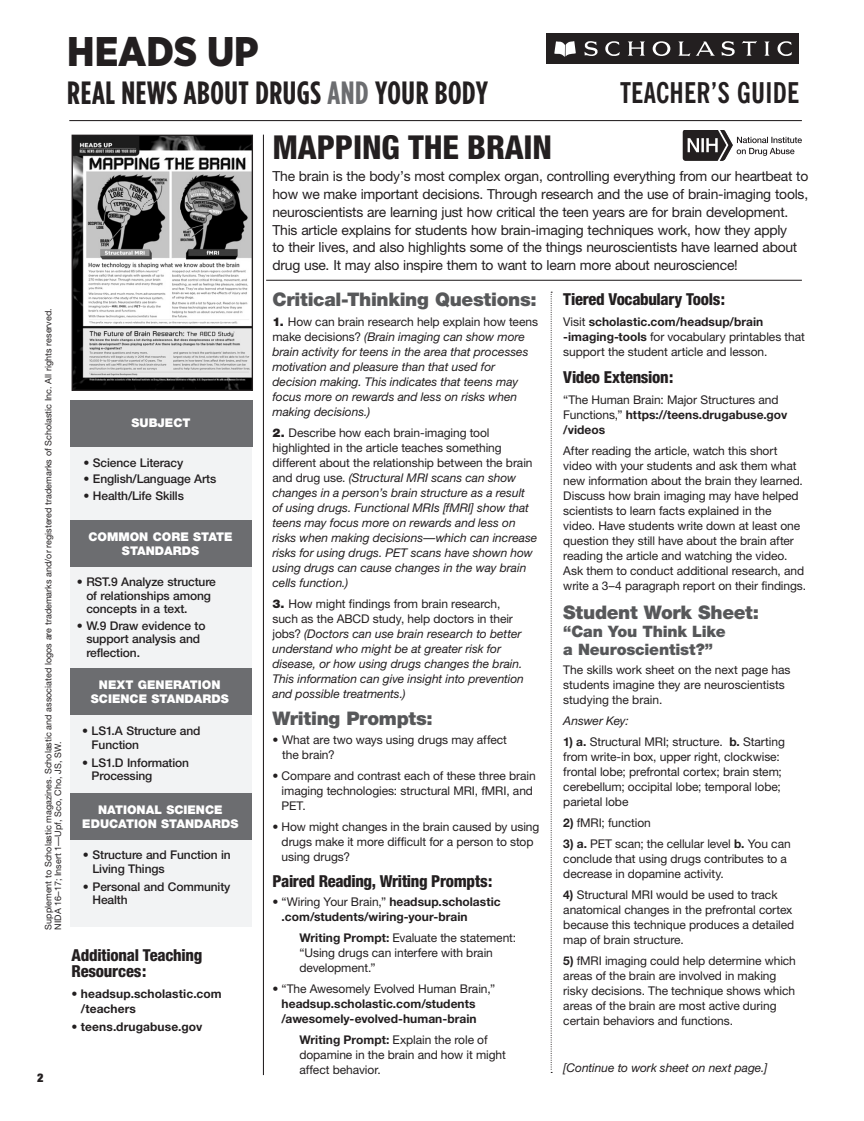
<style>
.page{position:relative;width:864px;height:1121px;background:#fff}
.page>*{position:absolute;margin:0;border:0;box-sizing:border-box;transform-origin:0 0}
.t1{font:900 41.4px "Gotham Narrow";color:#231f20}
.t2{font:800 condensed 33px "Helvetica Neue";letter-spacing:-.005em;color:#231f20}
.t3{font:700 32.25px "Gotham Condensed";letter-spacing:.02em;color:#231f20}
.t4{font:700 condensed 28.5px "News Gothic BT";letter-spacing:.01em;color:#231f20}
.t5{font:900 18.75px "Helvetica Neue";letter-spacing:-.015em;color:#57585a}
.t6{font:800 condensed 16.5px/16.5px "Helvetica Neue";letter-spacing:-.015em;color:#231f20}
.t7{font:900 15.75px/18px "Helvetica Neue";letter-spacing:-.015em;color:#57585a}
.t8{font:13.8px/17.7px "Helvetica Neue";letter-spacing:-.015em;color:#231f20}
.t9{font:12px/15px "Helvetica Neue";letter-spacing:-.005em;color:#231f20}
.t10{font:italic 12px/15px "Helvetica Neue";letter-spacing:-.005em;color:#231f20}
.t11{font:500 12px/13.5px "Helvetica Neue";letter-spacing:-.01em;color:#231f20}
.t12{font:700 12px/15px "Helvetica Neue";letter-spacing:.005em;color:#231f20}
.t13{font:900 12px/13.5px "Helvetica Neue";color:#fff;text-align:center}
.t14{font:900 expanded 12px "Helvetica Neue";color:#231f20}
.t15{font:9px/9.8px "Helvetica Neue";color:#231f20}
.s1{color:#6c6d70}
.s2{font-weight:400}
.s3{font-weight:900;font-style:normal}
.s4{font-style:normal}
.s5{font-weight:800;font-style:italic}
.s6{font-weight:700}
</style>
<div class="page">
<div style="left:546px;top:33px;width:253px;height:31px;background:#231f20"></div>
<svg style="left:554px;top:41px;width:22px;height:16px"></svg>
<svg style="left:585px;top:41px;width:13px;height:15px"></svg>
<svg style="left:605px;top:41px;width:15px;height:15px"></svg>
<svg style="left:628px;top:42px;width:17px;height:14px"></svg>
<svg style="left:678px;top:42px;width:12px;height:14px"></svg>
<svg style="left:722px;top:41px;width:13px;height:15px"></svg>
<svg style="left:742px;top:41px;width:15px;height:15px"></svg>
<svg style="left:764px;top:42px;width:6px;height:14px"></svg>
<svg style="left:777px;top:41px;width:15px;height:15px"></svg>
<svg style="left:653px;top:41px;width:17px;height:15px"></svg>
<svg style="left:696px;top:42px;width:19px;height:14px"></svg>
<svg style="left:71px;top:134px;width:182px;height:257px"></svg>
<hr style="left:263px;top:135px;width:1px;height:940px;background:#231f20">
<div style="left:70px;top:400px;width:182px;height:527px;background:#f2f3f4"></div>
<div style="left:70px;top:400px;width:183px;height:46px;background:#6c6d70"></div>
<div style="left:70px;top:520px;width:181px;height:46px;background:#6c6d70"></div>
<div style="left:70px;top:668px;width:181px;height:47px;background:#6c6d70"></div>
<div style="left:70px;top:793px;width:181px;height:46px;background:#6c6d70"></div>
<svg style="left:683px;top:130px;width:119px;height:31px"></svg>
<hr style="left:69px;top:120px;width:733px;height:1px;background:#231f20">
<svg style="left:551px;top:292px;width:1px;height:781px"></svg>
<hr style="left:266px;top:280px;width:536px;height:1px;background:#231f20">
<h1 class="t1" style="left:67px;top:26px;width:193px">HEADS UP</h1>
<h3 class="t3" style="left:67px;top:74px;width:422px">REAL NEWS ABOUT DRUGS <span class="s1">AND</span> YOUR BODY</h3>
<h3 class="t4" style="left:620px;top:76px;width:181px">TEACHER’S GUIDE</h3>
<h2 class="t2" style="left:272px;top:126px;width:281px">MAPPING THE BRAIN</h2>
<p class="t15" style="left:43px;top:929px;width:622px;rotate:-90deg">Supplement to Scholastic magazines. Scholastic and associated logos are trademarks and/or registered trademarks of Scholastic Inc. All rights reserved.<br>NIDA 16–17; Insert 1—Upf, Sco, Cho, JS, SW.</p>
<p class="t13" style="left:132px;top:416px;width:60px">SUBJECT</p>
<p class="t11" style="left:83px;top:456px;width:101px">• Science Literacy</p>
<p class="t11" style="left:83px;top:472px;width:134px">• English/Language Arts</p>
<p class="t11" style="left:83px;top:489px;width:102px">• Health/Life Skills</p>
<p class="t13" style="left:88px;top:530px;width:146px">COMMON CORE STATE<br>STANDARDS</p>
<p class="t11" style="left:86px;top:575px;width:131px;text-indent:-9px">• RST.9 Analyze structure of relationships among concepts in a text.</p>
<p class="t11" style="left:86px;top:618px;width:121px;text-indent:-9px">• W.9 Draw evidence to support analysis and reflection.</p>
<p class="t13" style="left:91px;top:678px;width:139px">NEXT GENERATION<br>SCIENCE STANDARDS</p>
<p class="t11" style="left:92px;top:724px;width:111px;text-indent:-10px">• LS1.A Structure and<br>Function</p>
<p class="t11" style="left:92px;top:755px;width:99px;text-indent:-10px">• LS1.D Information<br>Processing</p>
<p class="t13" style="left:82px;top:803px;width:158px">NATIONAL SCIENCE<br>EDUCATION STANDARDS</p>
<p class="t11" style="left:92px;top:848px;width:140px;text-indent:-10px">• Structure and Function in<br>Living Things</p>
<p class="t11" style="left:92px;top:879px;width:139px;text-indent:-10px">• Personal and Community<br>Health</p>
<h3 class="t6" style="left:72px;top:946px;width:132px">Additional Teaching<br>Resources:</h3>
<p class="t12" style="left:81px;top:986px;width:142px;text-indent:-9px"><span class="s2">•</span> headsup.scholastic.com /teachers</p>
<p class="t12" style="left:72px;top:1019px;width:132px"><span class="s2">•</span> teens.drugabuse.gov</p>
<p class="t14" style="left:37px;top:1069px;width:8px">2</p>
<p class="t8" style="left:272px;top:167px;width:537px">The brain is the body’s most complex organ, controlling everything from our heartbeat to how we make important decisions. Through research and the use of brain-imaging tools, neuroscientists are learning just how critical the teen years are for brain development.<br>This article explains for students how brain-imaging techniques work, how they apply<br>to their lives, and also highlights some of the things neuroscientists have learned about drug use. It may also inspire them to want to learn more about neuroscience!</p>
<h3 class="t5" style="left:272px;top:288px;width:266px">Critical-Thinking Questions:</h3>
<p class="t10" style="left:272px;top:313px;width:267px"><span class="s3">1.</span> <span class="s4">How can brain research help explain how teens make decisions?</span> (Brain imaging can show more brain activity for teens in the area that processes motivation and pleasure than that used for decision making. This indicates that teens may focus more on rewards and less on risks when making decisions.)</p>
<p class="t10" style="left:272px;top:424px;width:266px"><span class="s3">2.</span> <span class="s4">Describe how each brain-imaging tool highlighted in the article teaches something different about the relationship between the brain and drug use.</span> (Structural MRI scans can show changes in a person’s brain structure as a result of using drugs. Functional MRIs [fMRI] show that teens may focus more on rewards and less on risks when making decisions—which can increase risks for using drugs. PET scans have shown how using drugs can cause changes in the way brain cells function.)</p>
<p class="t10" style="left:272px;top:595px;width:253px"><span class="s3">3.</span> <span class="s4">How might findings from brain research, such as the ABCD study, help doctors in their jobs?</span> (Doctors can use brain research to better understand who might be at greater risk for disease, or how using drugs changes the brain.<br>This information can give insight into prevention and possible treatments.)</p>
<h3 class="t5" style="left:272px;top:707px;width:162px">Writing Prompts:</h3>
<p class="t9" style="left:282px;top:732px;width:226px;text-indent:-10px"><span class="s5">•</span> What are two ways using drugs may affect the brain?</p>
<p class="t9" style="left:282px;top:768px;width:256px;text-indent:-9px">• Compare and contrast each of these three brain imaging technologies: structural MRI, fMRI, and<br>PET.</p>
<p class="t9" style="left:282px;top:819px;width:259px;text-indent:-9px">• How might changes in the brain caused by using drugs make it more difficult for a person to stop using drugs?</p>
<h3 class="t6" style="left:272px;top:872px;width:222px">Paired Reading, Writing Prompts:</h3>
<p class="t12" style="left:282px;top:894px;width:221px;text-indent:-9px"><span class="s2">• “Wiring Your Brain,”</span> headsup.scholastic .com/students/wiring-your-brain</p>
<p class="t9" style="left:299px;top:930px;width:218px"><span class="s6">Writing Prompt:</span> Evaluate the statement: “Using drugs can interfere with brain development.”</p>
<p class="t9" style="left:272px;top:981px;width:224px">• “The Awesomely Evolved Human Brain,”</p>
<p class="t12" style="left:282px;top:996px;width:197px">headsup.scholastic.com/students /awesomely-evolved-human-brain</p>
<p class="t9" style="left:299px;top:1032px;width:208px"><span class="s6">Writing Prompt:</span> Explain the role of dopamine in the brain and how it might affect behavior.</p>
<h3 class="t6" style="left:563px;top:291px;width:163px">Tiered Vocabulary Tools:</h3>
<p class="t9" style="left:563px;top:314px;width:243px">Visit <span class="s6">scholastic.com/headsup/brain -imaging-tools</span> for vocabulary printables that support the student article and lesson.</p>
<h3 class="t6" style="left:563px;top:369px;width:112px">Video Extension:</h3>
<p class="t9" style="left:563px;top:392px;width:225px">“The Human Brain: Major Structures and<br>Functions,” <span class="s6">https://teens.drugabuse.gov /videos</span></p>
<p class="t9" style="left:563px;top:443px;width:244px">After reading the article, watch this short video with your students and ask them what new information about the brain they learned.<br>Discuss how brain imaging may have helped scientists to learn facts explained in the video. Have students write down at least one question they still have about the brain after reading the article and watching the video.<br>Ask them to conduct additional research, and write a 3–4 paragraph report on their findings.</p>
<h3 class="t5" style="left:563px;top:601px;width:197px">Student Work Sheet:</h3>
<h3 class="t7" style="left:563px;top:622px;width:164px">“Can You Think Like a Neuroscientist?”</h3>
<p class="t9" style="left:563px;top:662px;width:229px">The skills work sheet on the next page has students imagine they are neuroscientists studying the brain.</p>
<p class="t10" style="left:563px;top:713px;width:67px">Answer Key:</p>
<p class="t9" style="left:563px;top:734px;width:223px"><span class="s6">1) a.</span> Structural MRI; structure. <span class="s6">b.</span> Starting from write-in box, upper right, clockwise: frontal lobe; prefrontal cortex; brain stem; cerebellum; occipital lobe; temporal lobe; parietal lobe</p>
<p class="t9" style="left:563px;top:815px;width:89px"><span class="s6">2)</span> fMRI; function</p>
<p class="t9" style="left:563px;top:836px;width:229px"><span class="s6">3) a.</span> PET scan; the cellular level <span class="s6">b.</span> You can conclude that using drugs contributes to a decrease in dopamine activity.</p>
<p class="t9" style="left:563px;top:887px;width:233px"><span class="s6">4)</span> Structural MRI would be used to track anatomical changes in the prefrontal cortex because this technique produces a detailed map of brain structure.</p>
<p class="t9" style="left:563px;top:953px;width:234px"><span class="s6">5)</span> fMRI imaging could help determine which areas of the brain are involved in making risky decisions. The technique shows which areas of the brain are most active during certain behaviors and functions.</p>
<p class="t10" style="left:563px;top:1059px;width:206px">[Continue to work sheet on next page.]</p>
</div>
